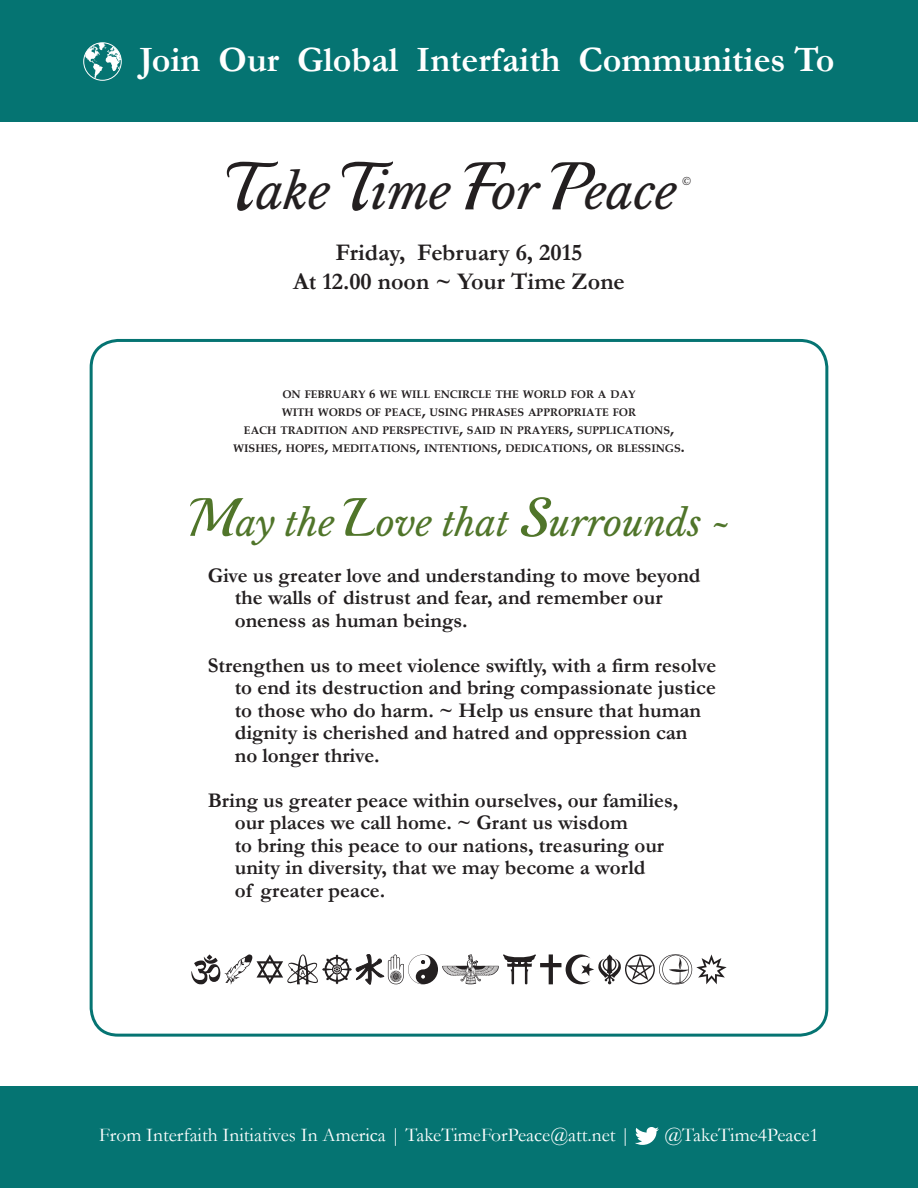
<style>
.page{position:relative;width:918px;height:1188px;background:#fff}
.page>*{position:absolute;margin:0;border:0;box-sizing:border-box;transform-origin:0 0}
.t1{font:italic 48.15px "Libre Baskerville";color:#231f20}
.t2{font:700 36px "Garamond";color:#fff}
.t3{font:italic 36px "Libre Baskerville";color:#50752a}
.t4{font:700 24px "Garamond";color:#231f20}
.t5{font:700 21px "Garamond";color:#231f20}
.t6{font:19.5px "Garamond";color:#fff}
.t7{font:700 10.95px "Palatino";color:#231f20}
.t8{font:italic 10.5px "Libre Baskerville";color:#231f20}
.s1{font-family:"Playball";font-style:normal;font-size:67.5px}
.s2{font-size:12.75px}
.s3{font-size:15.75px}
.s4{font-family:"Playball";font-style:normal;font-size:54px}
</style>
<div class="page">
<div style="left:0;top:0;width:918px;height:122px;background:#057472"></div>
<div style="left:0;top:1086px;width:918px;height:102px;background:#057472"></div>
<div style="left:83px;top:42px;width:39px;height:39px;border:1px solid #fff;border-radius:50%"></div>
<svg style="left:85px;top:43px;width:36px;height:36px"></svg>
<div style="left:90px;top:339px;width:738px;height:698px;border:3px solid #057472;border-radius:27px"></div>
<svg style="left:191px;top:954px;width:536px;height:30px"></svg>
<svg style="left:635px;top:1127px;width:24px;height:18px"></svg>
<p class="t2" style="left:140px;top:35px;width:697px">Join Our Global Interfaith Communities To</p>
<p class="t1" style="left:227px;top:163px;width:454px"><span class="s1">T</span>ake <span class="s1">T</span>ime <span class="s1">F</span>or <span class="s1">P</span>eace</p>
<p class="t8" style="left:682px;top:175px;width:12px">©</p>
<p class="t4" style="left:336px;top:236px;width:248px">Friday, February 6, 2015</p>
<p class="t4" style="left:293px;top:265px;width:333px">At 12.00 noon ~ Your Time Zone</p>
<p class="t7" style="left:282px;top:388px;width:355px">ON FEBRUARY <span class="s2">6</span> WE WILL ENCIRCLE THE WORLD FOR A DAY</p>
<p class="t7" style="left:282px;top:406px;width:356px">WITH WORDS OF PEACE<span class="s3">,</span> USING PHRASES APPROPRIATE FOR</p>
<p class="t7" style="left:244px;top:424px;width:432px">EACH TRADITION AND PERSPECTIVE<span class="s3">,</span> SAID IN PRAYERS<span class="s3">,</span> SUPPLICATIONS<span class="s3">,</span></p>
<p class="t7" style="left:233px;top:442px;width:453px">WISHES<span class="s3">,</span> HOPES<span class="s3">,</span> MEDITATIONS<span class="s3">,</span> INTENTIONS<span class="s3">,</span> DEDICATIONS<span class="s3">,</span> OR BLESSINGS<span class="s3">.</span></p>
<p class="t3" style="left:188px;top:501px;width:546px"><span class="s4">M</span>ay the <span class="s4">L</span>ove that <span class="s4">S</span>urrounds ~</p>
<p class="t5" style="left:208px;top:561px;width:494px">Give us greater love and understanding to move beyond</p>
<p class="t5" style="left:235px;top:583px;width:429px">the walls of distrust and fear, and remember our</p>
<p class="t5" style="left:235px;top:606px;width:234px">oneness as human beings.</p>
<p class="t5" style="left:208px;top:651px;width:510px">Strengthen us to meet violence swiftly, with a firm resolve</p>
<p class="t5" style="left:235px;top:673px;width:483px">to end its destruction and bring compassionate justice</p>
<p class="t5" style="left:235px;top:696px;width:468px">to those who do harm. ~ Help us ensure that human</p>
<p class="t5" style="left:235px;top:718px;width:454px">dignity is cherished and hatred and oppression can</p>
<p class="t5" style="left:235px;top:741px;width:146px">no longer thrive.</p>
<p class="t5" style="left:208px;top:786px;width:472px">Bring us greater peace within ourselves, our families,</p>
<p class="t5" style="left:235px;top:808px;width:395px">our places we call home. ~ Grant us wisdom</p>
<p class="t5" style="left:235px;top:831px;width:431px">to bring this peace to our nations, treasuring our</p>
<p class="t5" style="left:235px;top:853px;width:412px">unity in diversity, that we may become a world</p>
<p class="t5" style="left:235px;top:876px;width:152px">of greater peace.</p>
<p class="t6" style="left:99px;top:1122px;width:533px">From Interfaith Initiatives In America | TakeTimeForPeace@att.net |</p>
<p class="t6" style="left:664px;top:1122px;width:156px">@TakeTime4Peace1</p>
</div>
